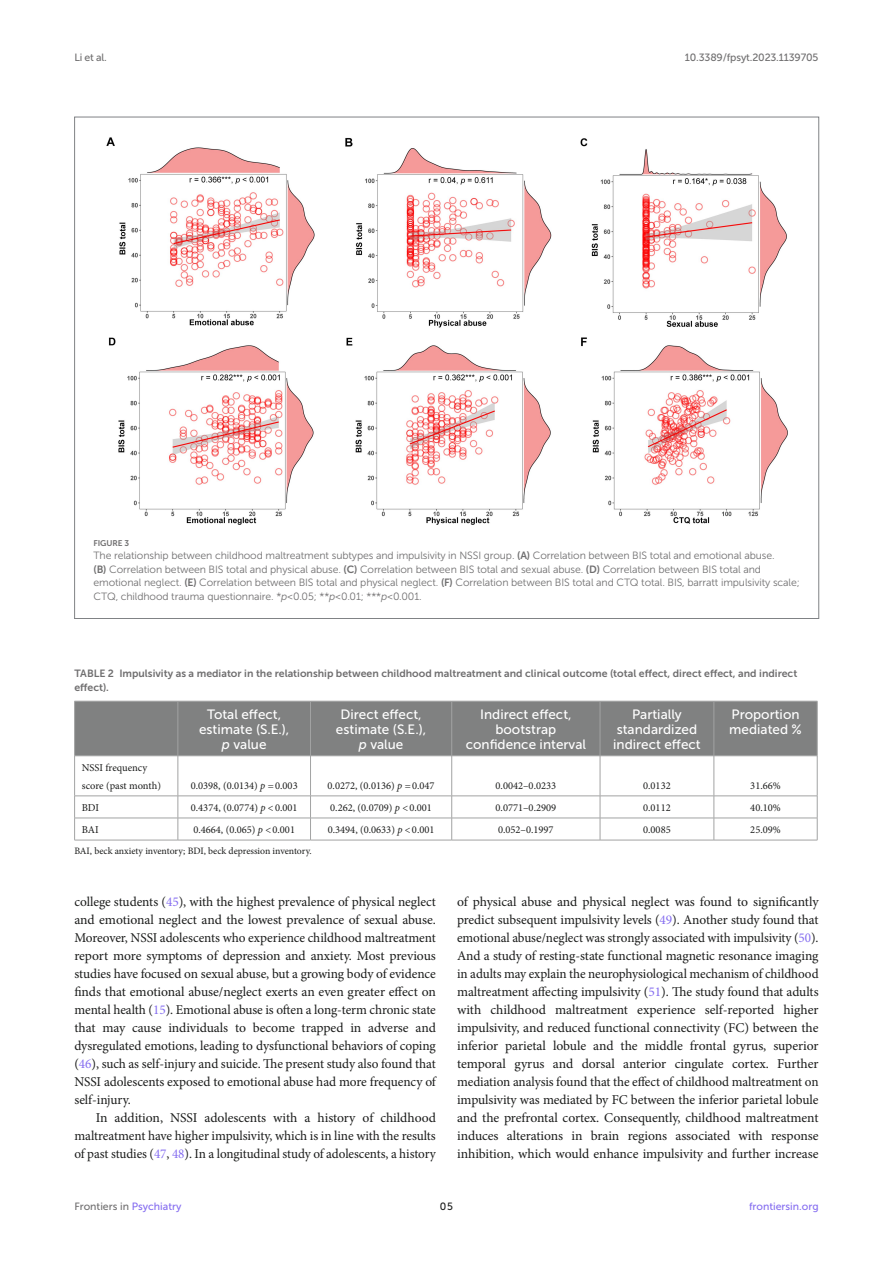
<style>
.page{position:relative;width:893px;height:1263px;background:#fff}
.page>*{position:absolute;margin:0;border:0;box-sizing:border-box;transform-origin:0 0}
.TEXT{font:13.5px/18px "Minion Pro";letter-spacing:-.005em;color:#1b1c1b;text-align:justify}
.TB_CH{font:13.5px/15px "Museo Sans 500";color:#fff;text-align:center}
.FIG_LEG{font:10.5px/13.5px "Museo Sans 300";letter-spacing:-.01em;color:#706f70}
.TB_TX{font:10.5px/18px "Minion Pro";color:#1b1c1b}
.TT{font:10.5px/13.5px "Museo Sans 700";color:#706f70}
.t1{font:10.5px "Museo Sans 500";letter-spacing:-.015em;color:#706f70}
.t2{font:10.5px "Museo Sans 500";color:#856df0}
.t3{font:10.5px "Museo Sans 500";color:#1b1c1b}
.TFN{font:9.75px "Minion Pro";color:#1b1c1b}
.FIG_HD{font:8.25px "Museo Sans 700";letter-spacing:-.01em;color:#706f70}
.s1{font-family:"Museo Sans 700"}
.s2{font-style:italic}
.s3{color:#856df0}
</style>
<div class="page">
<img style="left:106px;top:137px;width:682px;height:388px">
<div style="left:75px;top:702px;width:742px;height:53px;background:#808181"></div>
<hr style="left:600px;top:818px;width:114px;height:1px;background:#a2a3a3">
<hr style="left:600px;top:840px;width:114px;height:1px;background:#a2a3a3">
<hr style="left:452px;top:818px;width:148px;height:1px;background:#a2a3a3">
<svg style="left:600px;top:797px;width:1px;height:43px"></svg>
<hr style="left:452px;top:840px;width:148px;height:1px;background:#a2a3a3">
<hr style="left:310px;top:818px;width:142px;height:1px;background:#a2a3a3">
<svg style="left:451px;top:797px;width:1px;height:43px"></svg>
<hr style="left:310px;top:840px;width:142px;height:1px;background:#a2a3a3">
<hr style="left:178px;top:818px;width:133px;height:1px;background:#a2a3a3">
<svg style="left:310px;top:797px;width:1px;height:43px"></svg>
<hr style="left:178px;top:840px;width:133px;height:1px;background:#a2a3a3">
<hr style="left:714px;top:818px;width:103px;height:1px;background:#a2a3a3">
<svg style="left:714px;top:797px;width:1px;height:43px"></svg>
<svg style="left:817px;top:796px;width:1px;height:44px"></svg>
<hr style="left:714px;top:840px;width:103px;height:1px;background:#a2a3a3">
<hr style="left:74px;top:818px;width:104px;height:1px;background:#a2a3a3">
<svg style="left:74px;top:797px;width:1px;height:43px"></svg>
<svg style="left:178px;top:797px;width:1px;height:43px"></svg>
<hr style="left:74px;top:840px;width:104px;height:1px;background:#a2a3a3">
<hr style="left:178px;top:701px;width:133px;height:1px;background:#a2a3a3">
<hr style="left:178px;top:755px;width:133px;height:1px;background:#a2a3a3">
<hr style="left:310px;top:701px;width:142px;height:1px;background:#a2a3a3">
<hr style="left:310px;top:701px;width:1px;height:55px;background:#a2a3a3">
<hr style="left:310px;top:755px;width:142px;height:1px;background:#a2a3a3">
<hr style="left:452px;top:701px;width:148px;height:1px;background:#a2a3a3">
<hr style="left:451px;top:701px;width:1px;height:55px;background:#a2a3a3">
<hr style="left:452px;top:755px;width:148px;height:1px;background:#a2a3a3">
<hr style="left:600px;top:701px;width:114px;height:1px;background:#a2a3a3">
<hr style="left:600px;top:701px;width:1px;height:55px;background:#a2a3a3">
<hr style="left:600px;top:755px;width:114px;height:1px;background:#a2a3a3">
<hr style="left:714px;top:701px;width:103px;height:1px;background:#a2a3a3">
<hr style="left:714px;top:701px;width:1px;height:55px;background:#a2a3a3">
<hr style="left:817px;top:701px;width:1px;height:55px;background:#a2a3a3">
<hr style="left:714px;top:755px;width:103px;height:1px;background:#a2a3a3">
<hr style="left:74px;top:701px;width:104px;height:1px;background:#a2a3a3">
<hr style="left:74px;top:701px;width:1px;height:55px;background:#a2a3a3">
<hr style="left:178px;top:701px;width:1px;height:55px;background:#a2a3a3">
<hr style="left:74px;top:755px;width:104px;height:1px;background:#a2a3a3">
<hr style="left:178px;top:796px;width:133px;height:1px;background:#a2a3a3">
<hr style="left:310px;top:756px;width:1px;height:40px;background:#a2a3a3">
<hr style="left:310px;top:796px;width:142px;height:1px;background:#a2a3a3">
<hr style="left:451px;top:756px;width:1px;height:40px;background:#a2a3a3">
<hr style="left:452px;top:796px;width:148px;height:1px;background:#a2a3a3">
<hr style="left:600px;top:756px;width:1px;height:40px;background:#a2a3a3">
<hr style="left:600px;top:796px;width:114px;height:1px;background:#a2a3a3">
<hr style="left:714px;top:756px;width:1px;height:40px;background:#a2a3a3">
<hr style="left:817px;top:756px;width:1px;height:40px;background:#a2a3a3">
<hr style="left:714px;top:796px;width:103px;height:1px;background:#a2a3a3">
<hr style="left:74px;top:756px;width:1px;height:40px;background:#a2a3a3">
<hr style="left:178px;top:756px;width:1px;height:40px;background:#a2a3a3">
<hr style="left:74px;top:796px;width:104px;height:1px;background:#a2a3a3">
<p class="t1" style="left:74px;top:51px;width:34px">Li et al.</p>
<p class="t1" style="left:685px;top:51px;width:135px">10.3389/fpsyt.2023.1139705</p>
<p class="FIG_HD" style="left:94px;top:538px;width:37px">FIGURE 3</p>
<p class="FIG_LEG" style="left:94px;top:549px;width:708px">The relationship between childhood maltreatment subtypes and impulsivity in NSSI group. <span class="s1">(A)</span> Correlation between BIS total and emotional abuse.<br><span class="s1">(B)</span> Correlation between BIS total and physical abuse. <span class="s1">(C)</span> Correlation between BIS total and sexual abuse. <span class="s1">(D)</span> Correlation between BIS total and emotional neglect. <span class="s1">(E)</span> Correlation between BIS total and physical neglect. <span class="s1">(F)</span> Correlation between BIS total and CTQ total. BIS, barratt impulsivity scale; CTQ, childhood trauma questionnaire. *<span class="s2">p</span> &lt; 0.05; **<span class="s2">p</span> &lt; 0.01; ***<span class="s2">p</span> &lt; 0.001.</p>
<p class="TT" style="left:74px;top:667px;width:724px">TABLE 2 Impulsivity as a mediator in the relationship between childhood maltreatment and clinical outcome (total effect, direct effect, and indirect effect).</p>
<p class="TB_CH" style="left:199px;top:706px;width:92px">Total effect, estimate (S.E.), <span class="s2">p</span> value</p>
<p class="TB_CH" style="left:336px;top:706px;width:92px">Direct effect, estimate (S.E.), <span class="s2">p</span> value</p>
<p class="TB_CH" style="left:466px;top:706px;width:122px">Indirect effect, bootstrap confidence interval</p>
<p class="TB_CH" style="left:613px;top:706px;width:89px">Partially standardized indirect effect</p>
<p class="TB_CH" style="left:729px;top:706px;width:74px;text-align:left">Proportion mediated %</p>
<p class="TB_TX" style="left:82px;top:758px;width:81px">NSSI frequency score (past month)</p>
<p class="TB_TX" style="left:191px;top:776px;width:109px">0.0398, (0.0134) <span class="s2">p</span> =0.003</p>
<p class="TB_TX" style="left:328px;top:776px;width:109px">0.0272, (0.0136) <span class="s2">p</span> =0.047</p>
<p class="TB_TX" style="left:496px;top:776px;width:62px">0.0042–0.0233</p>
<p class="TB_TX" style="left:643px;top:776px;width:29px">0.0132</p>
<p class="TB_TX" style="left:750px;top:776px;width:32px">31.66%</p>
<p class="TB_TX" style="left:82px;top:798px;width:19px">BDI</p>
<p class="TB_TX" style="left:191px;top:798px;width:108px">0.4374, (0.0774) <span class="s2">p</span> &lt;0.001</p>
<p class="TB_TX" style="left:330px;top:798px;width:103px">0.262, (0.0709) <span class="s2">p</span> &lt;0.001</p>
<p class="TB_TX" style="left:496px;top:798px;width:62px">0.0771–0.2909</p>
<p class="TB_TX" style="left:643px;top:798px;width:29px">0.0112</p>
<p class="TB_TX" style="left:750px;top:798px;width:32px">40.10%</p>
<p class="TB_TX" style="left:82px;top:820px;width:18px">BAI</p>
<p class="TB_TX" style="left:193px;top:820px;width:103px">0.4664, (0.065) <span class="s2">p</span> &lt;0.001</p>
<p class="TB_TX" style="left:328px;top:820px;width:108px">0.3494, (0.0633) <span class="s2">p</span> &lt;0.001</p>
<p class="TB_TX" style="left:498px;top:820px;width:57px">0.052–0.1997</p>
<p class="TB_TX" style="left:643px;top:820px;width:29px">0.0085</p>
<p class="TB_TX" style="left:750px;top:820px;width:32px">25.09%</p>
<p class="TFN" style="left:74px;top:844px;width:239px">BAI, beck anxiety inventory; BDI, beck depression inventory.</p>
<p class="TEXT" style="left:74px;top:893px;width:363px">college students (<span class="s3">45</span>), with the highest prevalence of physical neglect and emotional neglect and the lowest prevalence of sexual abuse.<br>Moreover, NSSI adolescents who experience childhood maltreatment report more symptoms of depression and anxiety. Most previous studies have focused on sexual abuse, but a growing body of evidence finds that emotional abuse/neglect exerts an even greater effect on mental health (<span class="s3">15</span>). Emotional abuse is often a long-term chronic state that may cause individuals to become trapped in adverse and dysregulated emotions, leading to dysfunctional behaviors of coping (<span class="s3">46</span>), such as self-injury and suicide. The present study also found that NSSI adolescents exposed to emotional abuse had more frequency of self-injury.</p>
<p class="TEXT" style="left:74px;top:1109px;width:363px;text-indent:21px">In addition, NSSI adolescents with a history of childhood maltreatment have higher impulsivity, which is in line with the results of past studies (<span class="s3">47</span>, <span class="s3">48</span>). In a longitudinal study of adolescents, a history</p>
<p class="TEXT" style="left:457px;top:893px;width:363px">of physical abuse and physical neglect was found to significantly predict subsequent impulsivity levels (<span class="s3">49</span>). Another study found that emotional abuse/neglect was strongly associated with impulsivity (<span class="s3">50</span>).<br>And a study of resting-state functional magnetic resonance imaging in adults may explain the neurophysiological mechanism of childhood maltreatment affecting impulsivity (<span class="s3">51</span>). The study found that adults with childhood maltreatment experience self-reported higher impulsivity, and reduced functional connectivity (FC) between the inferior parietal lobule and the middle frontal gyrus, superior temporal gyrus and dorsal anterior cingulate cortex. Further mediation analysis found that the effect of childhood maltreatment on impulsivity was mediated by FC between the inferior parietal lobule and the prefrontal cortex. Consequently, childhood maltreatment induces alterations in brain regions associated with response inhibition, which would enhance impulsivity and further increase</p>
<p class="t1" style="left:74px;top:1200px;width:109px">Frontiers in <span class="s3">Psychiatry</span></p>
<p class="t3" style="left:440px;top:1200px;width:14px">05</p>
<p class="t2" style="left:749px;top:1200px;width:71px">frontiersin.org</p>
</div>
